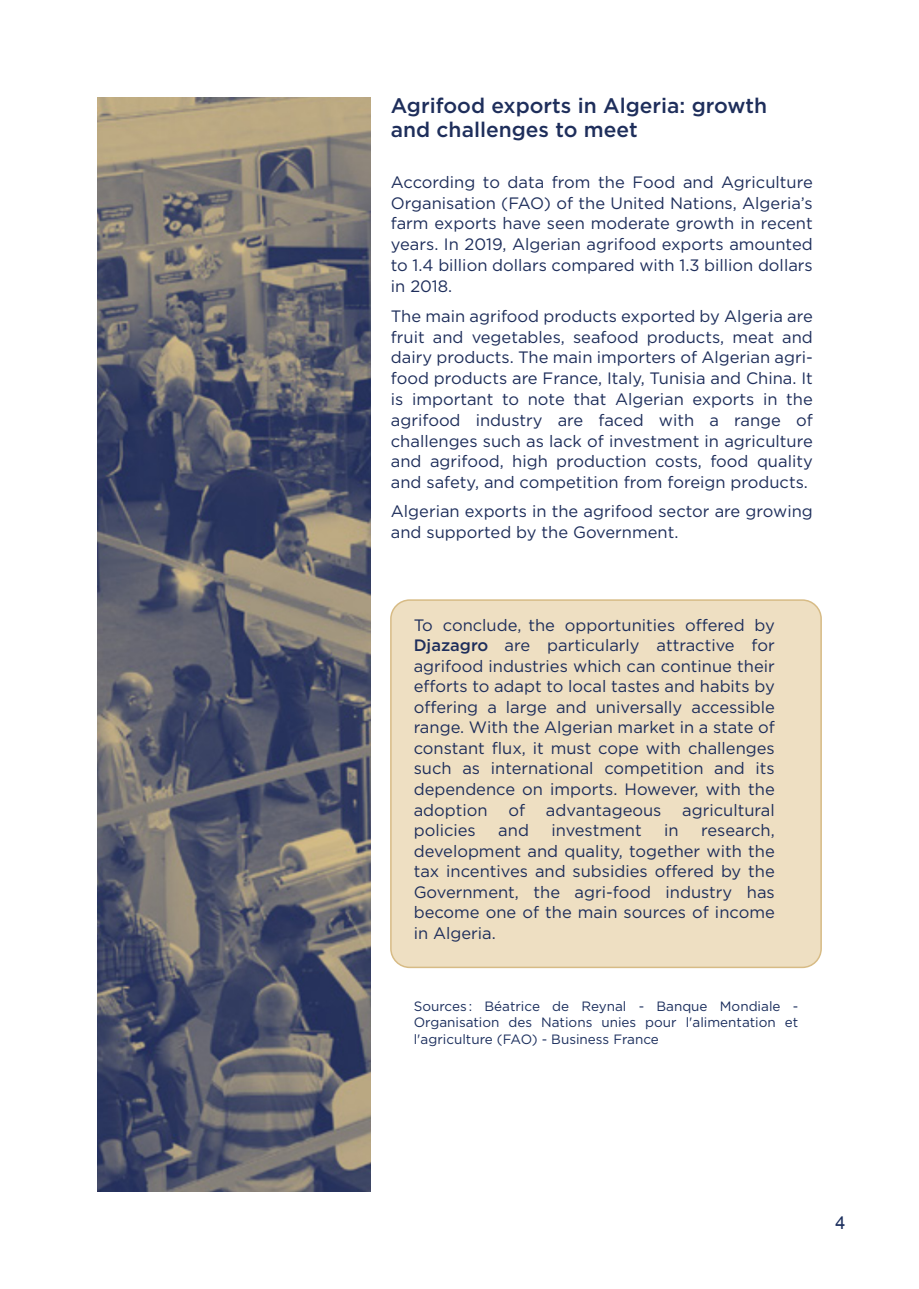
<style>
.page{position:relative;width:919px;height:1289px;background:#fff}
.page>*{position:absolute;margin:0;border:0;box-sizing:border-box;transform-origin:0 0}
.t1{font:500 21px/23.7px "Gotham";color:#1e2e5b}
.t2{font:18px "Arial";color:#1b2e5d}
.t3{font:16.5px/20.9px "Gotham";color:#1e2e5b;text-align:justify}
.t4{font:13.5px/16.5px "Gotham";color:#1b2e5d;text-align:justify}
.s1{font-weight:500}
</style>
<div class="page">
<div style="left:390px;top:599px;width:431px;height:369px;background:#eedfc2;border:2px solid #d7bb85;border-radius:19px"></div>
<img style="left:98px;top:98px;width:272px;height:1093px">
<p class="t1" style="left:391px;top:95px;width:378px">Agrifood exports in Algeria: growth and challenges to meet</p>
<p class="t3" style="left:391px;top:172px;width:423px">According to data from the Food and Agriculture Organisation (FAO) of the United Nations, Algeria’s farm exports have seen moderate growth in recent years. In 2019, Algerian agrifood exports amounted to 1.4 billion dollars compared with 1.3 billion dollars in 2018.</p>
<p class="t3" style="left:391px;top:306px;width:423px">The main agrifood products exported by Algeria are fruit and vegetables, seafood products, meat and dairy products. The main importers of Algerian agri&shy;food products are France, Italy, Tunisia and China. It is important to note that Algerian exports in the agrifood industry are faced with a range of challenges such as lack of investment in agriculture and agrifood, high production costs, food quality and safety, and competition from foreign products.</p>
<p class="t3" style="left:391px;top:502px;width:423px">Algerian exports in the agrifood sector are growing and supported by the Government.</p>
<p class="t3" style="left:413px;top:615px;width:362px">To conclude, the opportunities offered by <span class="s1">Djazagro</span> are particularly attractive for agrifood industries which can continue their efforts to adapt to local tastes and habits by offering a large and universally accessible range. With the Algerian market in a state of constant flux, it must cope with challenges such as international competition and its dependence on imports. However, with the adoption</p>
<p class="t3" style="left:508px;top:800px;width:18px">of</p>
<p class="t3" style="left:546px;top:800px;width:117px">advantageous</p>
<p class="t3" style="left:682px;top:800px;width:94px">agricultural</p>
<p class="t3" style="left:413px;top:820px;width:362px;text-indent:287px">research, development and quality, together with the tax incentives and subsidies offered by the Government, the agri-food industry has become one of the main sources of income in Algeria.</p>
<p class="t3" style="left:413px;top:820px;width:64px">policies</p>
<p class="t3" style="left:498px;top:820px;width:32px">and</p>
<p class="t3" style="left:551px;top:820px;width:92px">investment</p>
<p class="t3" style="left:664px;top:820px;width:16px">in</p>
<p class="t4" style="left:413px;top:998px;width:386px">Sources : Béatrice de Reynal - Banque Mondiale - Organisation des Nations unies pour l'alimentation et l'agriculture (FAO) - Business France</p>
<p class="t2" style="left:835px;top:1215px;width:12px">4</p>
</div>
